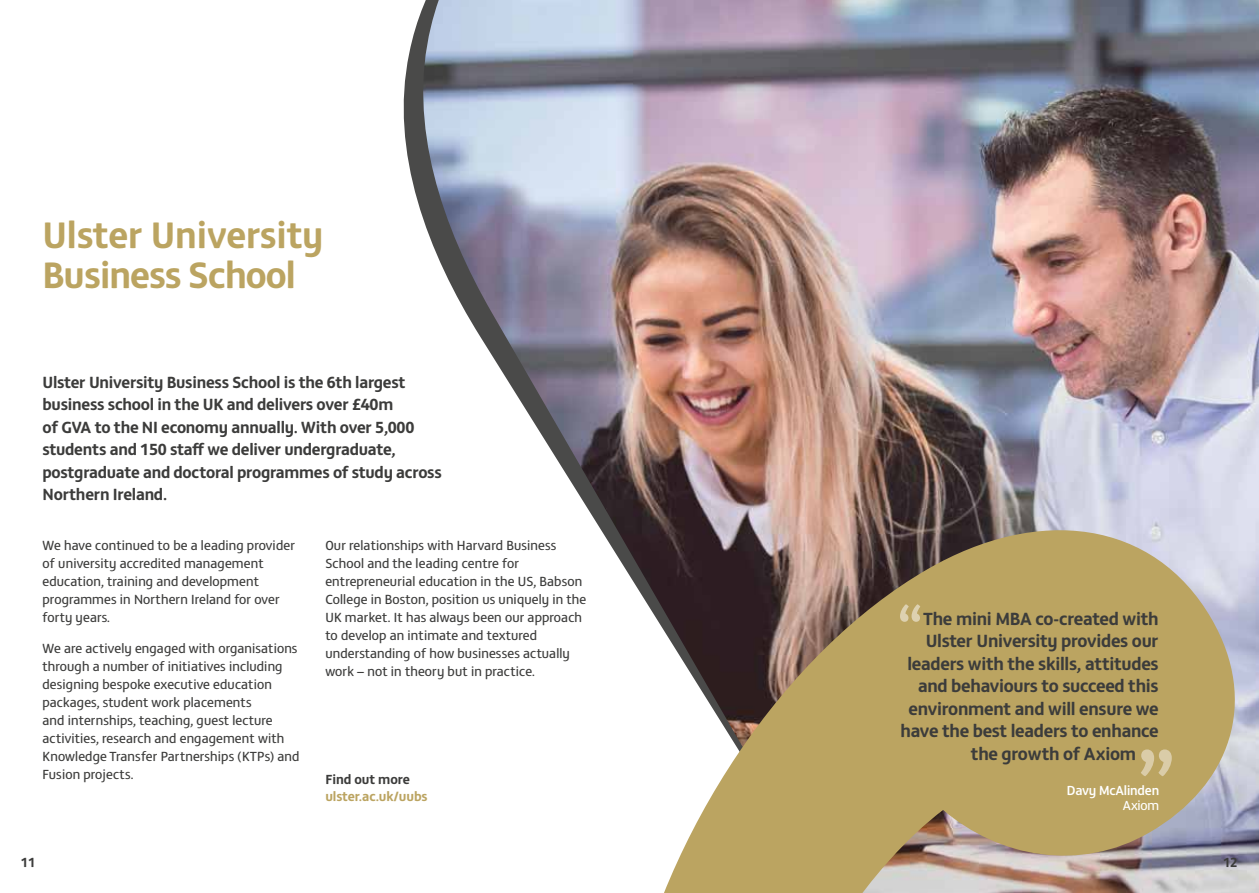
<style>
.page{position:relative;width:1259px;height:893px;background:#fff}
.page>*{position:absolute;margin:0;border:0;box-sizing:border-box;transform-origin:0 0}
.t1{font:700 37.5px/40.5px "FS Matthew";letter-spacing:-.02em;color:#bba461}
.t2{font:700 18px "FS Matthew";letter-spacing:-.015em;color:#3c3c3b}
.t3{font:700 16.5px/22.5px "FS Matthew";letter-spacing:-.015em;color:#3c3c3b}
.t4{font:13.5px/18px "FS Matthew";letter-spacing:.01em;color:#3c3c3b}
.t5{font:700 13.5px "FS Matthew";letter-spacing:-.005em;color:#bba461}
.t6{font:700 13.5px "FS Matthew";letter-spacing:-.005em;color:#3c3c3b}
.t7{font:500 13.35px "FS Matthew";letter-spacing:-.015em;color:#fff}
.t8{font:13.35px "FS Matthew";letter-spacing:-.015em;color:#fff}
</style>
<div class="page">
<img style="left:407px;top:0;width:852px;height:572px">
<svg style="left:627px;top:505px;width:632px;height:388px;background:#af9e7b"></svg>
<svg style="left:900px;top:604px;width:20px;height:18px"></svg>
<svg style="left:1140px;top:749px;width:31px;height:27px"></svg>
<h1 class="t1" style="left:43px;top:211px;width:282px">Ulster University<br>Business School</h1>
<p class="t3" style="left:43px;top:369px;width:401px">Ulster University Business School is the 6th largest business school in the UK and delivers over £40m<br>of GVA to the NI economy annually. With over 5,000 students and 150 staff we deliver undergraduate, postgraduate and doctoral programmes of study across Northern Ireland.</p>
<p class="t4" style="left:43px;top:535px;width:254px">We have continued to be a leading provider of university accredited management education, training and development programmes in Northern Ireland for over forty years.</p>
<p class="t4" style="left:43px;top:638px;width:258px">We are actively engaged with organisations through a number of initiatives including designing bespoke executive education packages, student work placements<br>and internships, teaching, guest lecture activities, research and engagement with Knowledge Transfer Partnerships (KTPs) and Fusion projects.</p>
<p class="t4" style="left:325px;top:535px;width:262px">Our relationships with Harvard Business School and the leading centre for entrepreneurial education in the US, Babson College in Boston, position us uniquely in the UK market. It has always been our approach to develop an intimate and textured understanding of how businesses actually work – not in theory but in practice.</p>
<p class="t6" style="left:325px;top:768px;width:86px">Find out more</p>
<p class="t5" style="left:325px;top:785px;width:104px">ulster.ac.uk/uubs</p>
<p class="t6" style="left:21px;top:851px;width:16px">11</p>
<h2 class="t2" style="left:923px;top:604px;width:237px">The mini MBA co-created with</h2>
<h2 class="t2" style="left:925px;top:627px;width:234px">Ulster University provides our</h2>
<h2 class="t2" style="left:907px;top:649px;width:253px">leaders with the skills, attitudes</h2>
<h2 class="t2" style="left:918px;top:672px;width:242px">and behaviours to succeed this</h2>
<h2 class="t2" style="left:908px;top:694px;width:252px">environment and will ensure we</h2>
<h2 class="t2" style="left:900px;top:717px;width:260px">have the best leaders to enhance</h2>
<h2 class="t2" style="left:971px;top:739px;width:167px">the growth of Axiom</h2>
<p class="t7" style="left:1067px;top:779px;width:94px">Davy McAlinden</p>
<p class="t8" style="left:1122px;top:796px;width:38px">Axiom</p>
<p class="t6" style="left:1223px;top:851px;width:16px">12</p>
</div>
